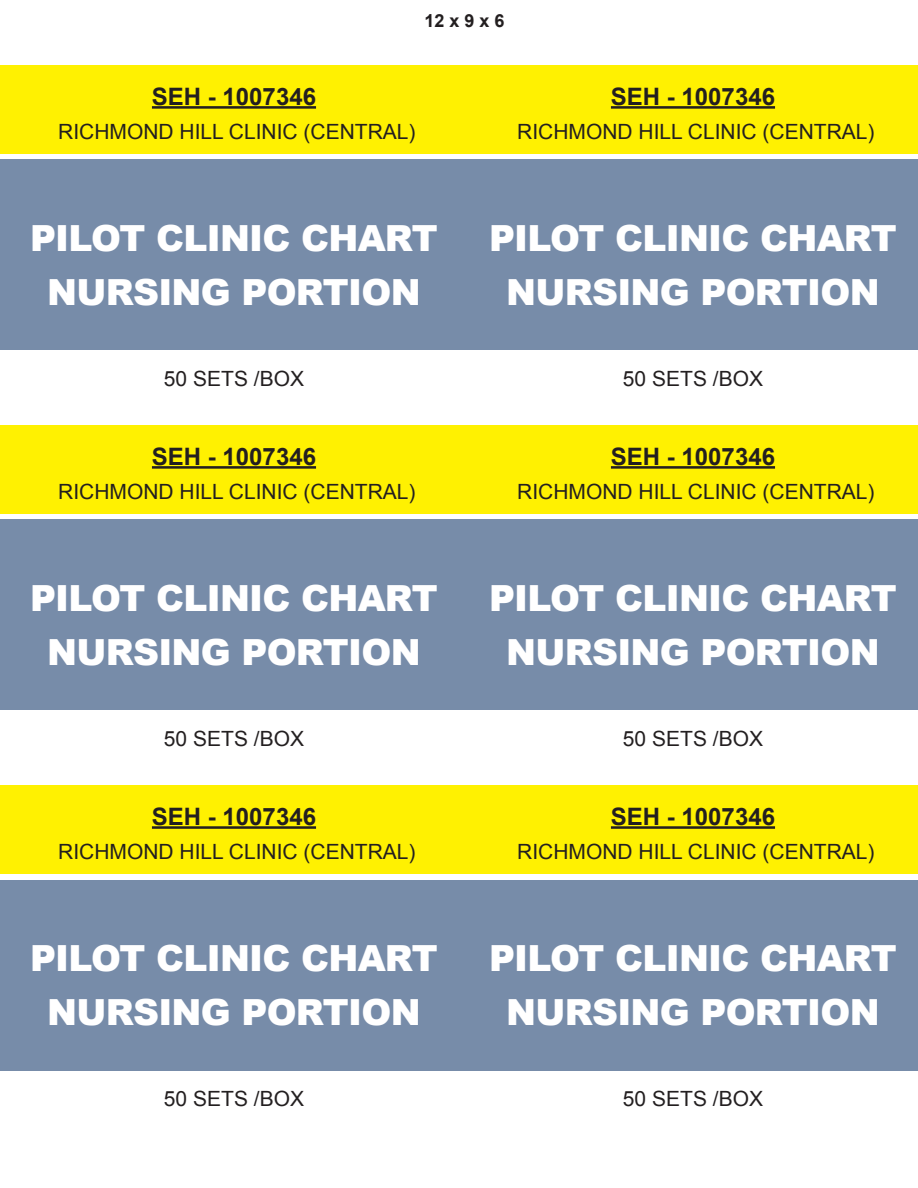
<style>
.page{position:relative;width:918px;height:1188px;background:#fff}
.page>*{position:absolute;margin:0;border:0;box-sizing:border-box;transform-origin:0 0}
.t1{font:900 36px/54px "Arial";letter-spacing:-.02em;color:#fff;text-align:center}
.t2{font:700 24px "Arial";color:#231f20}
.t3{font:21px "Arial";color:#231f20}
.t4{font:700 18px "Arial";color:#231f20}
</style>
<div class="page">
<div style="left:0;top:160px;width:918px;height:190px;background:#778ca9"></div>
<div style="left:0;top:520px;width:918px;height:190px;background:#778ca9"></div>
<div style="left:0;top:880px;width:918px;height:190px;background:#778ca9"></div>
<div style="left:0;top:65px;width:918px;height:88px;background:#fff101"></div>
<div style="left:0;top:425px;width:918px;height:88px;background:#fff101"></div>
<div style="left:0;top:785px;width:918px;height:88px;background:#fff101"></div>
<hr style="left:152px;top:106px;width:164px;height:3px;background:#231f20">
<hr style="left:152px;top:466px;width:164px;height:3px;background:#231f20">
<hr style="left:152px;top:826px;width:164px;height:3px;background:#231f20">
<hr style="left:611px;top:106px;width:164px;height:3px;background:#231f20">
<hr style="left:611px;top:466px;width:164px;height:3px;background:#231f20">
<hr style="left:611px;top:826px;width:164px;height:3px;background:#231f20">
<p class="t4" style="left:424px;top:8px;width:82px">12 x 9 x 6</p>
<p class="t2" style="left:152px;top:81px;width:166px">SEH - 1007346</p>
<p class="t3" style="left:58px;top:118px;width:359px">RICHMOND HILL CLINIC (CENTRAL)</p>
<p class="t2" style="left:611px;top:81px;width:166px">SEH - 1007346</p>
<p class="t3" style="left:517px;top:118px;width:359px">RICHMOND HILL CLINIC (CENTRAL)</p>
<h1 class="t1" style="left:30px;top:210px;width:409px">PILOT CLINIC CHART<br>NURSING PORTION</h1>
<p class="t3" style="left:164px;top:365px;width:142px">50 SETS /BOX</p>
<p class="t2" style="left:152px;top:441px;width:166px">SEH - 1007346</p>
<p class="t3" style="left:58px;top:478px;width:359px">RICHMOND HILL CLINIC (CENTRAL)</p>
<h1 class="t1" style="left:30px;top:570px;width:409px">PILOT CLINIC CHART<br>NURSING PORTION</h1>
<p class="t3" style="left:164px;top:725px;width:142px">50 SETS /BOX</p>
<p class="t2" style="left:152px;top:801px;width:166px">SEH - 1007346</p>
<p class="t3" style="left:58px;top:838px;width:359px">RICHMOND HILL CLINIC (CENTRAL)</p>
<h1 class="t1" style="left:30px;top:930px;width:409px">PILOT CLINIC CHART<br>NURSING PORTION</h1>
<p class="t3" style="left:164px;top:1085px;width:142px">50 SETS /BOX</p>
<h1 class="t1" style="left:489px;top:210px;width:409px">PILOT CLINIC CHART<br>NURSING PORTION</h1>
<p class="t3" style="left:623px;top:365px;width:142px">50 SETS /BOX</p>
<p class="t2" style="left:611px;top:441px;width:166px">SEH - 1007346</p>
<p class="t3" style="left:517px;top:478px;width:359px">RICHMOND HILL CLINIC (CENTRAL)</p>
<h1 class="t1" style="left:489px;top:570px;width:409px">PILOT CLINIC CHART<br>NURSING PORTION</h1>
<p class="t3" style="left:623px;top:725px;width:142px">50 SETS /BOX</p>
<p class="t2" style="left:611px;top:801px;width:166px">SEH - 1007346</p>
<p class="t3" style="left:517px;top:838px;width:359px">RICHMOND HILL CLINIC (CENTRAL)</p>
<h1 class="t1" style="left:489px;top:930px;width:409px">PILOT CLINIC CHART<br>NURSING PORTION</h1>
<p class="t3" style="left:623px;top:1085px;width:142px">50 SETS /BOX</p>
</div>
